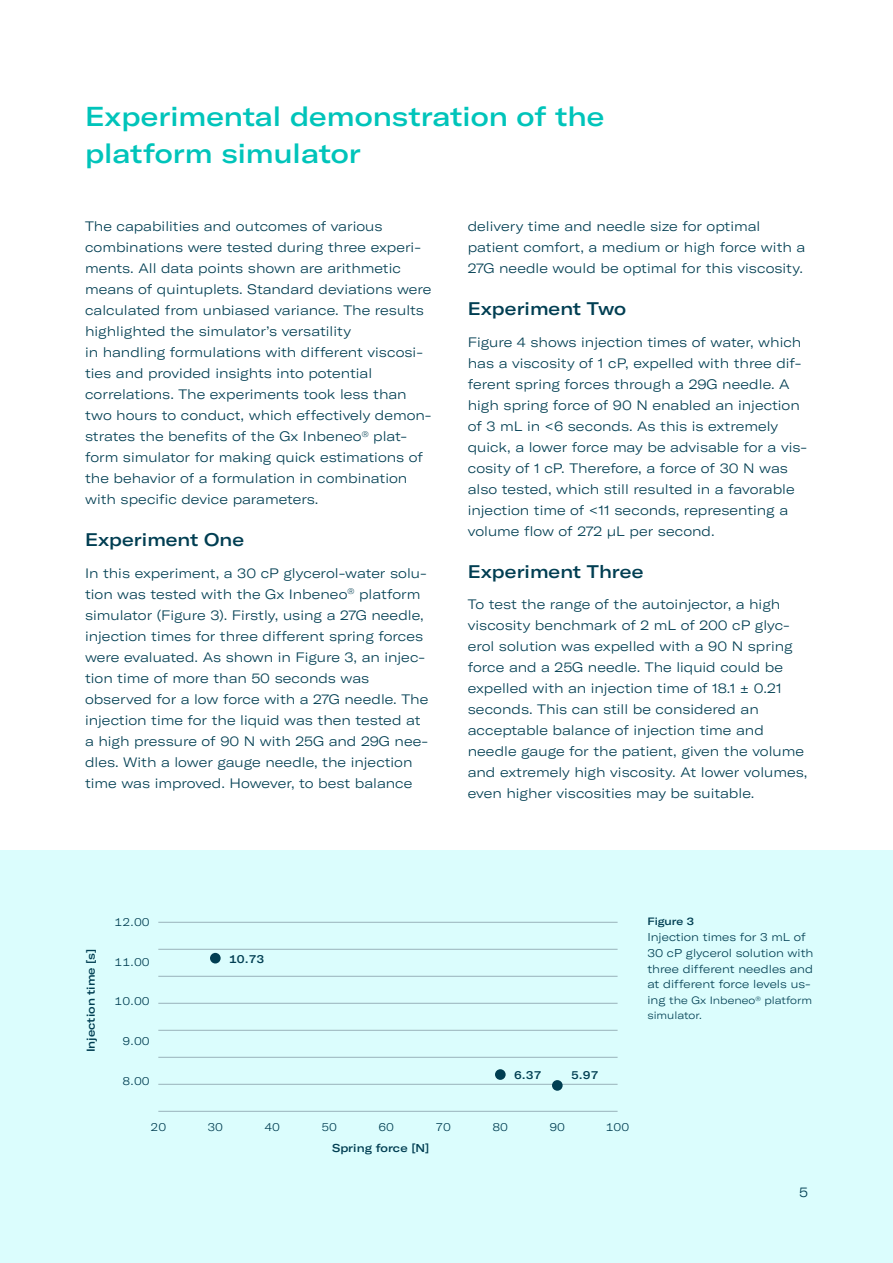
<style>
.page{position:relative;width:893px;height:1263px;background:#fff}
.page>*{position:absolute;margin:0;border:0;box-sizing:border-box;transform-origin:0 0}
.t1{font:500 expanded 27px/36.8px "GT America";color:#00c4ba}
.t2{font:500 expanded 18px "GT America";color:#003e52}
.t3{font:300 expanded 13.5px/21px "GT America";color:#003e52}
.t4{font:300 expanded 11.25px/15.8px "GT America";color:#003e52}
.t5{font:500 expanded 11.25px "GT America";color:#003e52}
.t6{font:300 expanded 10.5px/15px "GT America";color:#003e52}
.t7{font:500 expanded 10.5px "GT America";color:#003e52}
.s1{font-size:11.25px}
</style>
<div class="page">
<div style="left:0;top:850px;width:893px;height:413px;background:#dbfdfd"></div>
<hr style="left:158px;top:922px;width:460px;height:1px;background:#99b2ba">
<hr style="left:158px;top:949px;width:460px;height:1px;background:#99b2ba">
<hr style="left:158px;top:1003px;width:460px;height:1px;background:#99b2ba">
<hr style="left:158px;top:1084px;width:460px;height:1px;background:#99b2ba">
<hr style="left:158px;top:976px;width:460px;height:1px;background:#99b2ba">
<hr style="left:158px;top:1030px;width:460px;height:1px;background:#99b2ba">
<hr style="left:158px;top:1057px;width:460px;height:1px;background:#99b2ba">
<hr style="left:158px;top:1111px;width:460px;height:1px;background:#99b2ba">
<div style="left:210px;top:953px;width:11px;height:10px;background:#003e52;border-radius:50%"></div>
<div style="left:495px;top:1069px;width:11px;height:11px;background:#003e52;border-radius:50%"></div>
<div style="left:552px;top:1080px;width:11px;height:11px;background:#003e52;border-radius:50%"></div>
<h1 class="t1" style="left:85px;top:98px;width:521px">Experimental demonstration of the platform simulator</h1>
<p class="t3" style="left:85px;top:216px;width:348px">The capabilities and outcomes of various combinations were tested during three experi&shy;ments. All data points shown are arithmetic means of quintuplets. Standard deviations were calculated from unbiased variance. The results highlighted the simulator’s versatility<br>in handling formulations with different viscosi&shy;ties and provided insights into potential correlations. The experiments took less than two hours to conduct, which effectively demon&shy;strates the benefits of the Gx Inbeneo<sup>®</sup> plat&shy;form simulator for making quick estimations of the behavior of a formulation in combination with specific device parameters.</p>
<h2 class="t2" style="left:85px;top:529px;width:161px">Experiment One</h2>
<p class="t3" style="left:85px;top:562px;width:345px">In this experiment, a 30 cP glycerol-water solu&shy;tion was tested with the Gx Inbeneo<sup>®</sup> platform simulator (Figure 3). Firstly, using a 27G needle, injection times for three different spring forces were evaluated. As shown in Figure 3, an injec&shy;tion time of more than 50 seconds was observed for a low force with a 27G needle. The injection time for the liquid was then tested at a high pressure of 90 N with 25G and 29G nee&shy;dles. With a lower gauge needle, the injection time was improved. However, to best balance</p>
<p class="t3" style="left:468px;top:216px;width:339px">delivery time and needle size for optimal patient comfort, a medium or high force with a<br>27G needle would be optimal for this viscosity.</p>
<h2 class="t2" style="left:468px;top:298px;width:160px">Experiment Two</h2>
<p class="t3" style="left:468px;top:331px;width:341px">Figure 4 shows injection times of water, which has a viscosity of 1 cP, expelled with three dif&shy;ferent spring forces through a 29G needle. A high spring force of 90 N enabled an injection of 3 mL in &lt;6 seconds. As this is extremely quick, a lower force may be advisable for a vis&shy;cosity of 1 cP. Therefore, a force of 30 N was also tested, which still resulted in a favorable injection time of &lt;11 seconds, representing a volume flow of 272 µL per second.</p>
<h2 class="t2" style="left:468px;top:560px;width:177px">Experiment Three</h2>
<p class="t3" style="left:468px;top:594px;width:341px">To test the range of the autoinjector, a high viscosity benchmark of 2 mL of 200 cP glyc&shy;erol solution was expelled with a 90 N spring force and a 25G needle. The liquid could be expelled with an injection time of 18.1 ± 0.21 seconds. This can still be considered an acceptable balance of injection time and needle gauge for the patient, given the volume and extremely high viscosity. At lower volumes, even higher viscosities may be suitable.</p>
<p class="t4" style="left:115px;top:914px;width:37px">12.00</p>
<p class="t4" style="left:115px;top:954px;width:37px">11.00</p>
<p class="t4" style="left:115px;top:994px;width:37px">10.00</p>
<p class="t4" style="left:122px;top:1033px;width:29px">9.00</p>
<p class="t4" style="left:122px;top:1073px;width:29px">8.00</p>
<p class="t5" style="left:84px;top:1052px;width:105px;rotate:-90deg">Injection time [s]</p>
<p class="t5" style="left:229px;top:952px;width:37px">10.73</p>
<p class="t5" style="left:514px;top:1068px;width:29px">6.37</p>
<p class="t5" style="left:571px;top:1068px;width:29px">5.97</p>
<p class="t7" style="left:647px;top:915px;width:48px">Figure 3</p>
<p class="t4" style="left:647px;top:929px;width:167px">Injection times for 3 mL of<br>30 cP glycerol solution with three different needles and at different force levels us-</p>
<p class="t6" style="left:647px;top:993px;width:166px"><span class="s1">ing</span> the Gx Inbeneo<sup>®</sup> platform simulator.</p>
<p class="t4" style="left:264px;top:1119px;width:17px">40</p>
<p class="t4" style="left:378px;top:1119px;width:17px">60</p>
<p class="t4" style="left:435px;top:1119px;width:17px">70</p>
<p class="t4" style="left:492px;top:1119px;width:17px">80</p>
<p class="t4" style="left:549px;top:1119px;width:17px">90</p>
<p class="t4" style="left:606px;top:1119px;width:25px">100</p>
<p class="t4" style="left:150px;top:1119px;width:17px">20</p>
<p class="t4" style="left:207px;top:1119px;width:17px">30</p>
<p class="t4" style="left:321px;top:1119px;width:17px">50</p>
<p class="t5" style="left:332px;top:1141px;width:99px">Spring force [N]</p>
<p class="t3" style="left:799px;top:1182px;width:10px">5</p>
</div>
